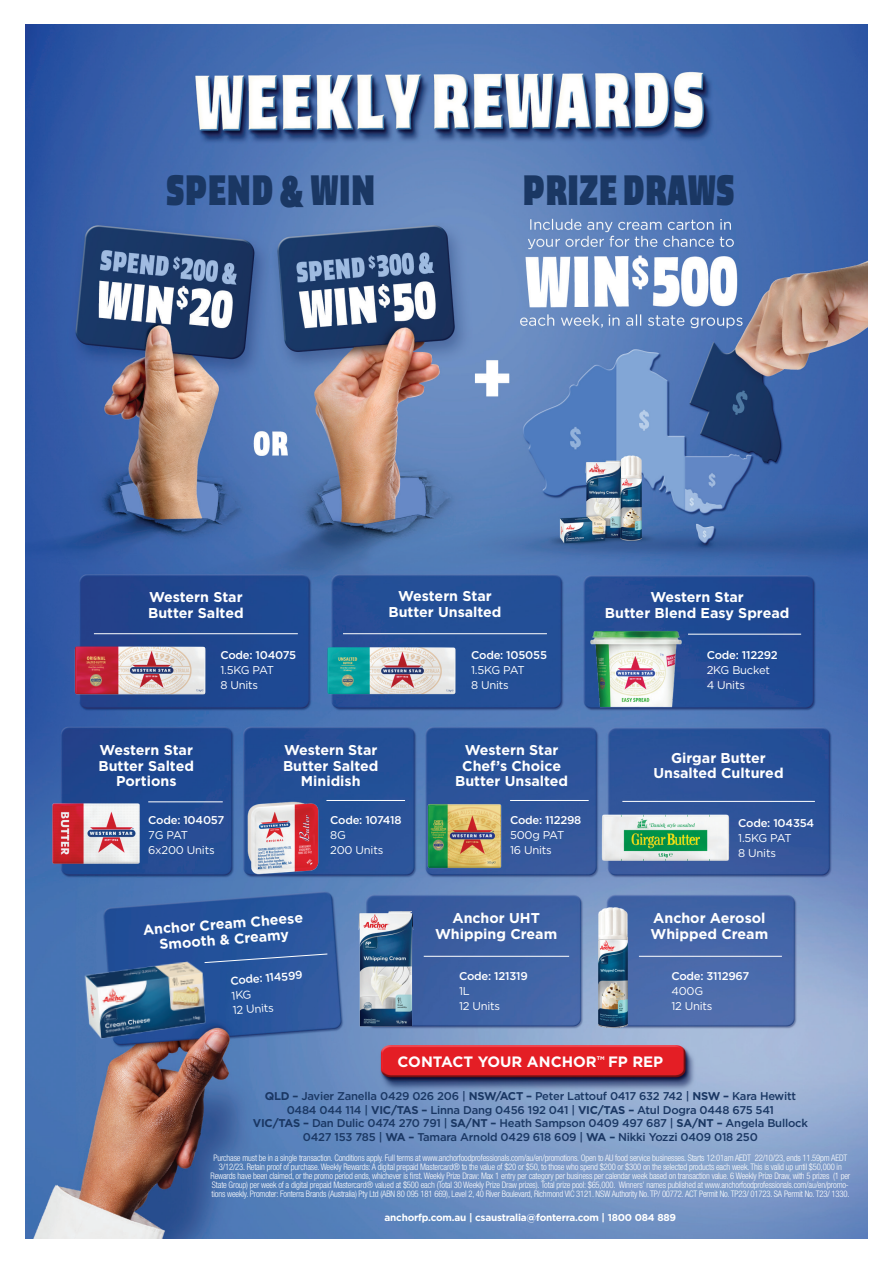
<style>
.page{position:relative;width:893px;height:1263px;background:#fff}
.page>*{position:absolute;margin:0;border:0;box-sizing:border-box;transform-origin:0 0}
.t1{font:39.9px "Dunkel Sans Condensedv 0.7";letter-spacing:.015em;color:#1a3763}
.t2{font:700 15px "Gotham";color:#fff}
.t3{font:700 14.25px/15.6px "Gotham";color:#fff;text-align:center}
.t4{font:500 11.25px/13.5px "Gotham";letter-spacing:-.02em;color:#1a3763;text-align:center}
.t5{font:11.25px/15px "Gotham";letter-spacing:-.02em;color:#fff}
.t6{font:500 11.25px "Gotham";letter-spacing:-.02em;color:#fff}
.t7{font:700 10.05px "Gotham";letter-spacing:-.02em;color:#fff}
.t8{font:300 condensed 9px/9px "Helvetica Neue LT Std";letter-spacing:-.02em;color:#fff;text-align:center;scale:.96 1}
.t9{font:700 5.25px "Gotham";color:#fff}
.s1{font-weight:700}
</style>
<div class="page">
<img style="left:26px;top:24px;width:841px;height:1214px">
<img style="left:327px;top:647px;width:128px;height:47px">
<img style="left:75px;top:646px;width:131px;height:48px">
<img style="left:426px;top:797px;width:77px;height:77px">
<img style="left:245px;top:801px;width:75px;height:75px">
<img style="left:597px;top:810px;width:136px;height:54px">
<img style="left:51px;top:788px;width:91px;height:91px">
<img style="left:66px;top:942px;width:160px;height:113px">
<img style="left:550px;top:904px;width:126px;height:126px">
<img style="left:359px;top:911px;width:54px;height:115px">
<hr style="left:343px;top:633px;width:204px;height:1px;background:#fff">
<hr style="left:688px;top:634px;width:113px;height:1px;background:#fff">
<hr style="left:148px;top:801px;width:75px;height:1px;background:#fff">
<hr style="left:326px;top:800px;width:79px;height:1px;background:#fff">
<hr style="left:424px;top:956px;width:145px;height:1px;background:#fff">
<svg style="left:204px;top:953px;width:124px;height:10px"></svg>
<hr style="left:639px;top:956px;width:143px;height:1px;background:#fff">
<hr style="left:510px;top:800px;width:79px;height:1px;background:#fff">
<hr style="left:94px;top:633px;width:204px;height:1px;background:#fff">
<hr style="left:622px;top:801px;width:193px;height:1px;background:#fff">
<img style="left:589px;top:621px;width:95px;height:96px">
<h1 class="t1" style="left:166px;top:165px;width:210px">SPEND &amp; WIN</h1>
<h1 class="t1" style="left:523px;top:165px;width:213px">PRIZE DRAWS</h1>
<h3 class="t3" style="left:148px;top:589px;width:97px;text-align:left">Western Star<br>Butter Salted</h3>
<p class="t6" style="left:220px;top:648px;width:77px">Code: 104075</p>
<p class="t5" style="left:220px;top:662px;width:55px">1.5KG PAT<br>8 Units</p>
<h3 class="t3" style="left:388px;top:588px;width:115px">Western Star<br>Butter Unsalted</h3>
<p class="t6" style="left:471px;top:648px;width:77px">Code: 105055</p>
<p class="t5" style="left:471px;top:662px;width:55px">1.5KG PAT<br>8 Units</p>
<h3 class="t3" style="left:605px;top:589px;width:186px">Western Star<br>Butter Blend Easy Spread</h3>
<p class="t6" style="left:707px;top:648px;width:72px">Code: 112292</p>
<p class="t5" style="left:707px;top:662px;width:65px">2KG Bucket<br>4 Units</p>
<h3 class="t3" style="left:99px;top:742px;width:97px">Western Star<br>Butter Salted<br>Portions</h3>
<h3 class="t3" style="left:283px;top:742px;width:97px">Western Star<br>Butter Salted<br>Minidish</h3>
<h3 class="t3" style="left:455px;top:742px;width:115px">Western Star<br>Chef’s Choice<br>Butter Unsalted</h3>
<h3 class="t3" style="left:653px;top:749px;width:132px">Girgar Butter<br>Unsalted Cultured</h3>
<p class="t6" style="left:148px;top:813px;width:78px">Code: 104057</p>
<p class="t5" style="left:148px;top:827px;width:68px">7G PAT<br>6x200 Units</p>
<p class="t6" style="left:330px;top:813px;width:73px">Code: 107418</p>
<p class="t5" style="left:330px;top:827px;width:55px">8G<br>200 Units</p>
<p class="t6" style="left:510px;top:813px;width:73px">Code: 112298</p>
<p class="t5" style="left:510px;top:827px;width:56px">500g PAT<br>16 Units</p>
<p class="t6" style="left:738px;top:815px;width:77px">Code: 104354</p>
<p class="t5" style="left:738px;top:830px;width:55px">1.5KG PAT<br>8 Units</p>
<h3 class="t3" style="left:142px;top:923px;width:162px;rotate:-5deg">Anchor Cream Cheese<br>Smooth &amp; Creamy</h3>
<h3 class="t3" style="left:435px;top:910px;width:124px">Anchor UHT<br>Whipping Cream</h3>
<h3 class="t3" style="left:651px;top:910px;width:119px;text-align:left">Anchor Aerosol<br>Whipped Cream</h3>
<p class="t6" style="left:230px;top:973px;width:74px;rotate:-4deg">Code: 114599</p>
<p class="t5" style="left:231px;top:988px;width:43px;rotate:-4deg">1KG<br>12 Units</p>
<p class="t6" style="left:459px;top:968px;width:70px">Code: 121319</p>
<p class="t5" style="left:459px;top:983px;width:43px">1L<br>12 Units</p>
<p class="t6" style="left:671px;top:968px;width:80px">Code: 3112967</p>
<p class="t5" style="left:671px;top:983px;width:43px">400G<br>12 Units</p>
<h2 class="t2" style="left:397px;top:1052px;width:201px">CONTACT YOUR ANCHOR</h2>
<p class="t9" style="left:597px;top:1054px;width:9px">TM</p>
<h2 class="t2" style="left:608px;top:1052px;width:57px">FP REP</h2>
<p class="t4" style="left:253px;top:1089px;width:557px"><span class="s1">QLD –</span> Javier Zanella 0429 026 206 | <span class="s1">NSW/ACT –</span> Peter Lattouf 0417 632 742 | <span class="s1">NSW –</span> Kara Hewitt 0484 044 114 | <span class="s1">VIC/TAS –</span> Linna Dang 0456 192 041 | <span class="s1">VIC/TAS –</span> Atul Dogra 0448 675 541<br><span class="s1">VIC/TAS –</span> Dan Dulic 0474 270 791 | <span class="s1">SA/NT –</span> Heath Sampson 0409 497 687 | <span class="s1">SA/NT –</span> Angela Bullock 0427 153 785 | <span class="s1">WA –</span> Tamara Arnold 0429 618 609 | <span class="s1">WA –</span> Nikki Yozzi 0409 018 250</p>
<p class="t8" style="left:211px;top:1154px;width:668px">Purchase must be in a single transaction. Conditions apply. Full terms at www.anchorfoodprofessionals.com/au/en/promotions. Open to AU food service businesses. Starts 12:01am AEDT 22/10/23, ends 11.59pm AEDT 3/12/23. Retain proof of purchase. Weekly Rewards: A digital prepaid Mastercard® to the value of $20 or $50, to those who spend $200 or $300 on the selected products each week. This is valid up until $50,000 in Rewards have been claimed, or the promo period ends, whichever is first. Weekly Prize Draw: Max 1 entry per category per business per calendar week based on transaction value. 6 Weekly Prize Draw, with 5 prizes (1 per State Group) per week of a digital prepaid Mastercard® valued at $500 each (Total 30 Weekly Prize Draw prizes). Total prize pool: $65,000. Winners’ names published at www.anchorfoodprofessionals.com/au/en/promo&shy;tions weekly. Promoter: Fonterra Brands (Australia) Pty Ltd (ABN 80 095 181 669), Level 2, 40 River Boulevard, Richmond VIC 3121. NSW Authority No. TP/ 00772. ACT Permit No. TP23/ 01723. SA Permit No. T23/ 1330.</p>
<p class="t7" style="left:385px;top:1210px;width:293px">anchorfp.com.au | csaustralia@fonterra.com | 1800 084 889</p>
</div>
